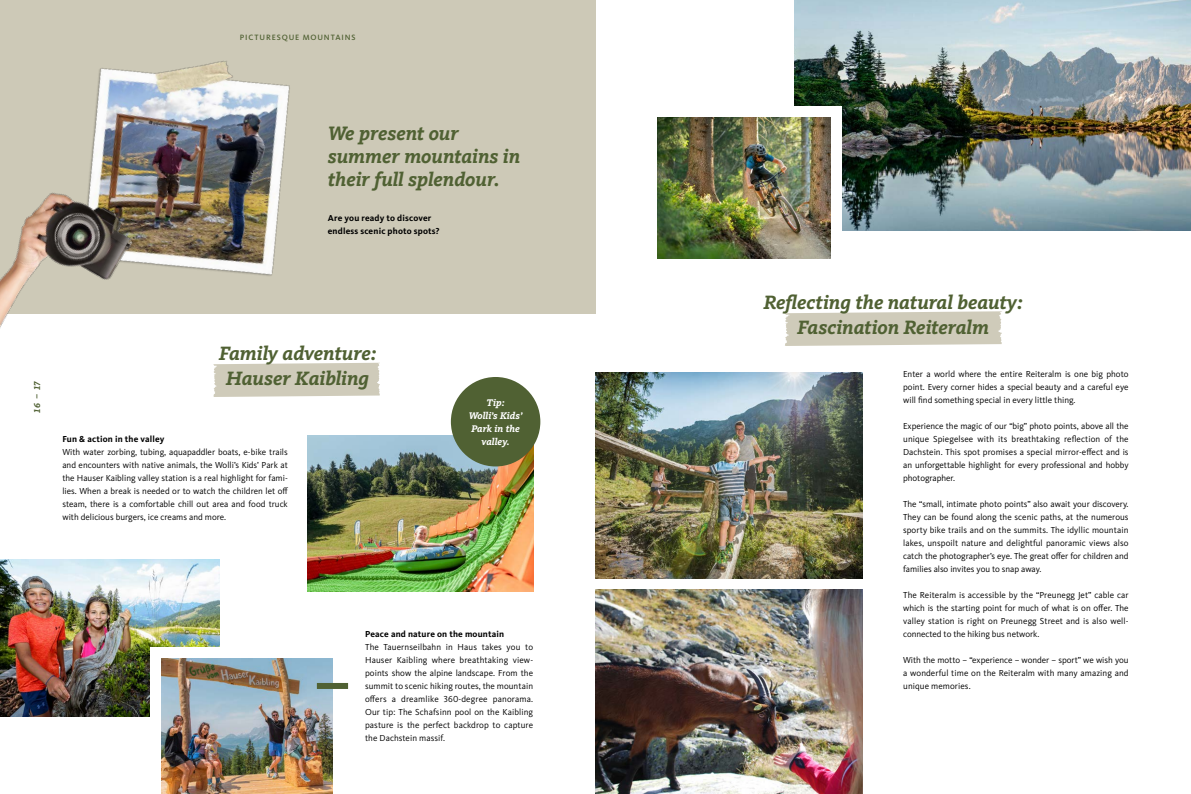
<style>
.page{position:relative;width:1191px;height:794px;background:#fff}
.page>*{position:absolute;margin:0;border:0;box-sizing:border-box;transform-origin:0 0}
.t1{font:italic 700 20px/25px "Kievit Slab Pro";color:#506133;text-align:center}
.t2{font:italic 700 20px/23px "Kievit Slab Offc";color:#506133}
.t3{font:italic 700 10px/13px "Kievit Slab Pro";letter-spacing:.01em;color:#fff;text-align:center}
.t4{font:9px/13px "Kievit Pro";color:#000;text-align:justify}
.t5{font:700 9px/13px "Kievit Pro";letter-spacing:.02em;color:#000}
.t6{font:italic 700 9px "Kievit Slab Pro";color:#506133}
.t7{font:500 8px "Kievit Pro";letter-spacing:.11em;color:#506133}
</style>
<div class="page">
<div style="left:0;top:0;width:595px;height:314px;background:#cdc9b7"></div>
<img style="left:794px;top:0;width:397px;height:230px">
<svg style="left:213px;top:363px;width:167px;height:34px;background:#d1cdbd"></svg>
<svg style="left:785px;top:311px;width:217px;height:35px;background:#d2cebf"></svg>
<img style="left:0;top:560px;width:219px;height:156px">
<img style="left:308px;top:435px;width:225px;height:156px">
<div style="left:650px;top:106px;width:191px;height:152px;background:#fff"></div>
<img style="left:658px;top:118px;width:172px;height:140px">
<img style="left:595px;top:372px;width:267px;height:206px">
<img style="left:595px;top:589px;width:267px;height:205px">
<div style="left:451px;top:377px;width:89px;height:89px;background:#506133;border-radius:50%"></div>
<div style="left:150px;top:647px;width:162px;height:144px;background:#fff"></div>
<img style="left:162px;top:658px;width:170px;height:136px">
<img style="left:93px;top:61px;width:197px;height:215px">
<img style="left:0;top:136px;width:182px;height:192px">
<div style="left:317px;top:683px;width:31px;height:6px;background:#506133"></div>
<p class="t7" style="left:240px;top:33px;width:117px">PICTURESQUE MOUNTAINS</p>
<h1 class="t2" style="left:328px;top:122px;width:194px">We present our summer mountains in their full splendour.</h1>
<p class="t5" style="left:328px;top:211px;width:113px">Are you ready to discover endless scenic photo spots?</p>
<p class="t6" style="left:32px;top:413px;width:34px;rotate:-90deg">16 – 17</p>
<h1 class="t1" style="left:219px;top:340px;width:159px">Family adventure:<br>Hauser Kaibling</h1>
<p class="t5" style="left:62px;top:432px;width:104px">Fun &amp; action in the valley</p>
<p class="t4" style="left:62px;top:445px;width:227px">With water zorbing, tubing, aquapaddler boats, e-bike trails and encounters with native animals, the Wolli’s Kids’ Park at the Hauser Kaibling valley station is a real highlight for fami&shy;lies. When a break is needed or to watch the children let off steam, there is a comfortable chill out area and food truck with delicious burgers, ice creams and more.</p>
<p class="t3" style="left:469px;top:396px;width:55px">Tip:<br>Wolli’s Kids’<br>Park in the valley.</p>
<p class="t5" style="left:365px;top:627px;width:141px">Peace and nature on the mountain</p>
<p class="t4" style="left:365px;top:640px;width:169px">The Tauernseilbahn in Haus takes you to Hauser Kaibling where breathtaking view&shy;points show the alpine landscape. From the summit to scenic hiking routes, the mountain offers a dreamlike 360-degree panorama.<br>Our tip: The Schafsinn pool on the Kaibling pasture is the perfect backdrop to capture the Dachstein massif.</p>
<h1 class="t1" style="left:763px;top:290px;width:260px">Reflecting the natural beauty:<br>Fascination Reiteralm</h1>
<p class="t4" style="left:903px;top:367px;width:227px">Enter a world where the entire Reiteralm is one big photo point. Every corner hides a special beauty and a careful eye will find something special in every little thing.</p>
<p class="t4" style="left:903px;top:419px;width:227px">Experience the magic of our “big” photo points, above all the unique Spiegelsee with its breathtaking reflection of the Dachstein. This spot promises a special mirror-effect and is an unforgettable highlight for every professional and hobby photographer.</p>
<p class="t4" style="left:903px;top:497px;width:227px">The “small, intimate photo points” also await your discovery.<br>They can be found along the scenic paths, at the numerous sporty bike trails and on the summits. The idyllic mountain lakes, unspoilt nature and delightful panoramic views also catch the photographer’s eye. The great offer for children and families also invites you to snap away.</p>
<p class="t4" style="left:903px;top:588px;width:227px">The Reiteralm is accessible by the “Preunegg Jet” cable car which is the starting point for much of what is on offer. The valley station is right on Preunegg Street and is also well&shy;connected to the hiking bus network.</p>
<p class="t4" style="left:903px;top:653px;width:227px">With the motto – “experience – wonder – sport” we wish you a wonderful time on the Reiteralm with many amazing and unique memories.</p>
</div>
